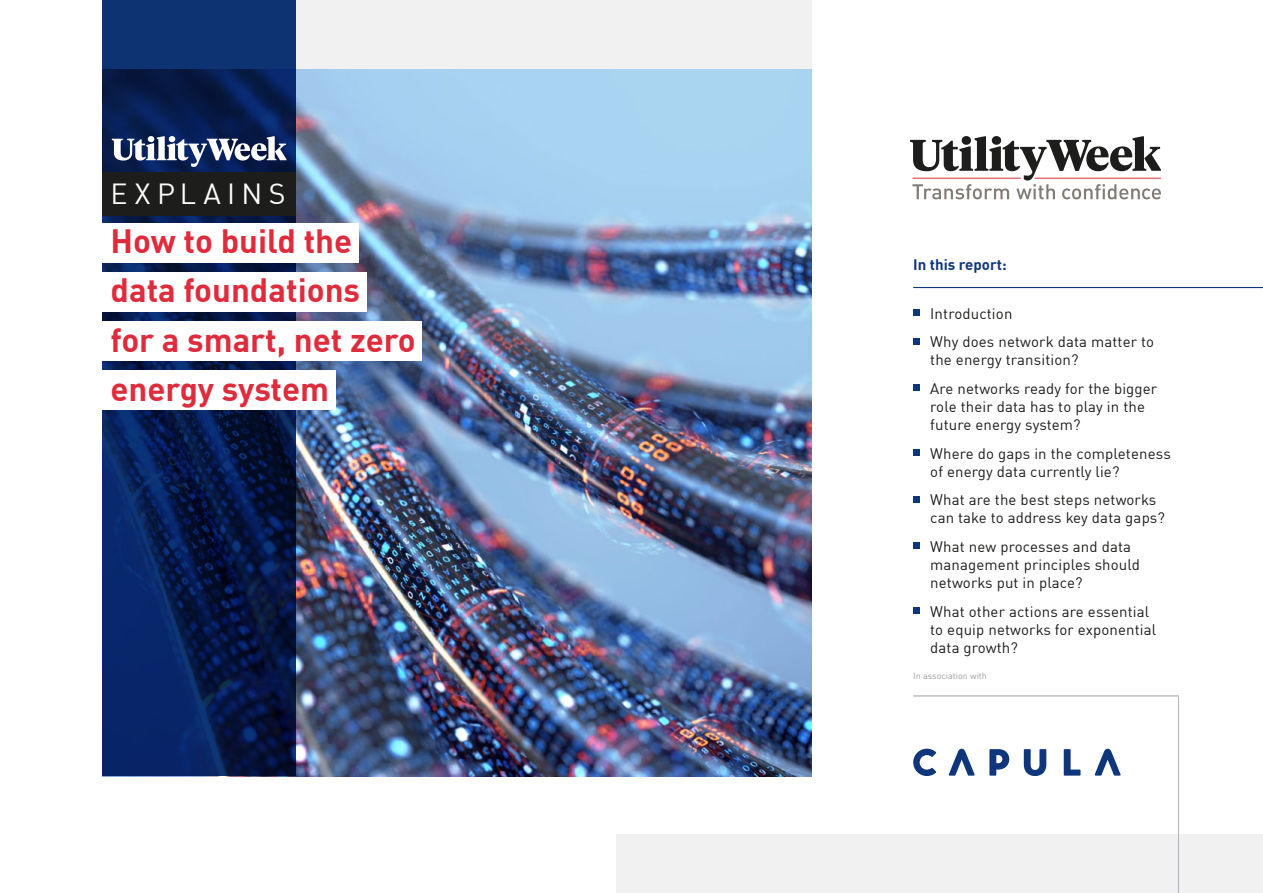
<style>
.page{position:relative;width:1263px;height:893px;background:#fff}
.page>*{position:absolute;margin:0;border:0;box-sizing:border-box;transform-origin:0 0}
.t1{font:700 33px/49.2px "DIN Offc";color:#df2c3d}
.t2{font:28.5px "DIN Offc";letter-spacing:.225em;color:#fff}
.t3{font:15px/18px "DIN Offc";letter-spacing:.01em;color:#1d1d1b}
.t4{font:700 15px "DIN Offc";color:#0f367a}
.t5{font:9px "DIN Offc";color:#9d9d9c}
</style>
<div class="page">
<hr style="left:913px;top:696px;width:266px;height:1px;background:#9d9d9c">
<svg style="left:910px;top:136px;width:251px;height:63px"></svg>
<hr style="left:912px;top:178px;width:109px;height:1px;background:#df2c3d">
<hr style="left:1034px;top:178px;width:127px;height:1px;background:#df2c3d">
<img style="left:296px;top:68px;width:515px;height:708px">
<div style="left:102px;top:0;width:709px;height:68px;background:#f1f1f2"></div>
<svg style="left:102px;top:0;width:194px;height:776px;background:#092055"></svg>
<svg style="left:112px;top:136px;width:174px;height:31px"></svg>
<div style="left:102px;top:172px;width:193px;height:43px;background:#1d1d1b"></div>
<div style="left:102px;top:223px;width:257px;height:39px;background:#fff"></div>
<div style="left:102px;top:272px;width:265px;height:39px;background:#fff"></div>
<div style="left:102px;top:321px;width:320px;height:40px;background:#fff"></div>
<div style="left:102px;top:371px;width:233px;height:39px;background:#fff"></div>
<hr style="left:913px;top:287px;width:350px;height:1px;background:#0f367a">
<div style="left:913px;top:309px;width:6px;height:7px;background:#0f367a"></div>
<svg style="left:913px;top:338px;width:6px;height:6px"></svg>
<svg style="left:913px;top:385px;width:6px;height:6px"></svg>
<div style="left:913px;top:449px;width:6px;height:7px;background:#0f367a"></div>
<svg style="left:913px;top:496px;width:6px;height:6px"></svg>
<div style="left:913px;top:542px;width:6px;height:7px;background:#0f367a"></div>
<svg style="left:913px;top:607px;width:6px;height:6px"></svg>
<div style="left:617px;top:834px;width:646px;height:59px;background:#f1f1f2"></div>
<svg style="left:1024px;top:749px;width:22px;height:27px"></svg>
<svg style="left:1064px;top:749px;width:16px;height:27px"></svg>
<svg style="left:949px;top:749px;width:26px;height:27px"></svg>
<svg style="left:913px;top:748px;width:23px;height:28px"></svg>
<svg style="left:1094px;top:749px;width:27px;height:27px"></svg>
<svg style="left:989px;top:749px;width:20px;height:27px"></svg>
<hr style="left:1178px;top:696px;width:1px;height:197px;background:#b7b8bd">
<h2 class="t2" style="left:111px;top:176px;width:177px">EXPLAINS</h2>
<h1 class="t1" style="left:111px;top:215px;width:307px">How to build the data foundations<br>for a smart, net zero energy system</h1>
<p class="t4" style="left:913px;top:255px;width:95px">In this report:</p>
<p class="t3" style="left:930px;top:299px;width:225px;line-height:28.7px">Introduction<br>Why does network data matter to</p>
<p class="t3" style="left:930px;top:345px;width:229px;line-height:28.7px">the energy transition?<br>Are networks ready for the bigger</p>
<p class="t3" style="left:930px;top:397px;width:216px">role their data has to play in the future energy system?</p>
<p class="t3" style="left:930px;top:444px;width:242px">Where do gaps in the completeness of energy data currently lie?</p>
<p class="t3" style="left:930px;top:491px;width:236px">What are the best steps networks can take to address key data gaps?</p>
<p class="t3" style="left:930px;top:537px;width:211px">What new processes and data management principles should networks put in place?</p>
<p class="t3" style="left:930px;top:602px;width:228px">What other actions are essential to equip networks for exponential data growth?</p>
<p class="t5" style="left:913px;top:670px;width:75px">In association with</p>
</div>
